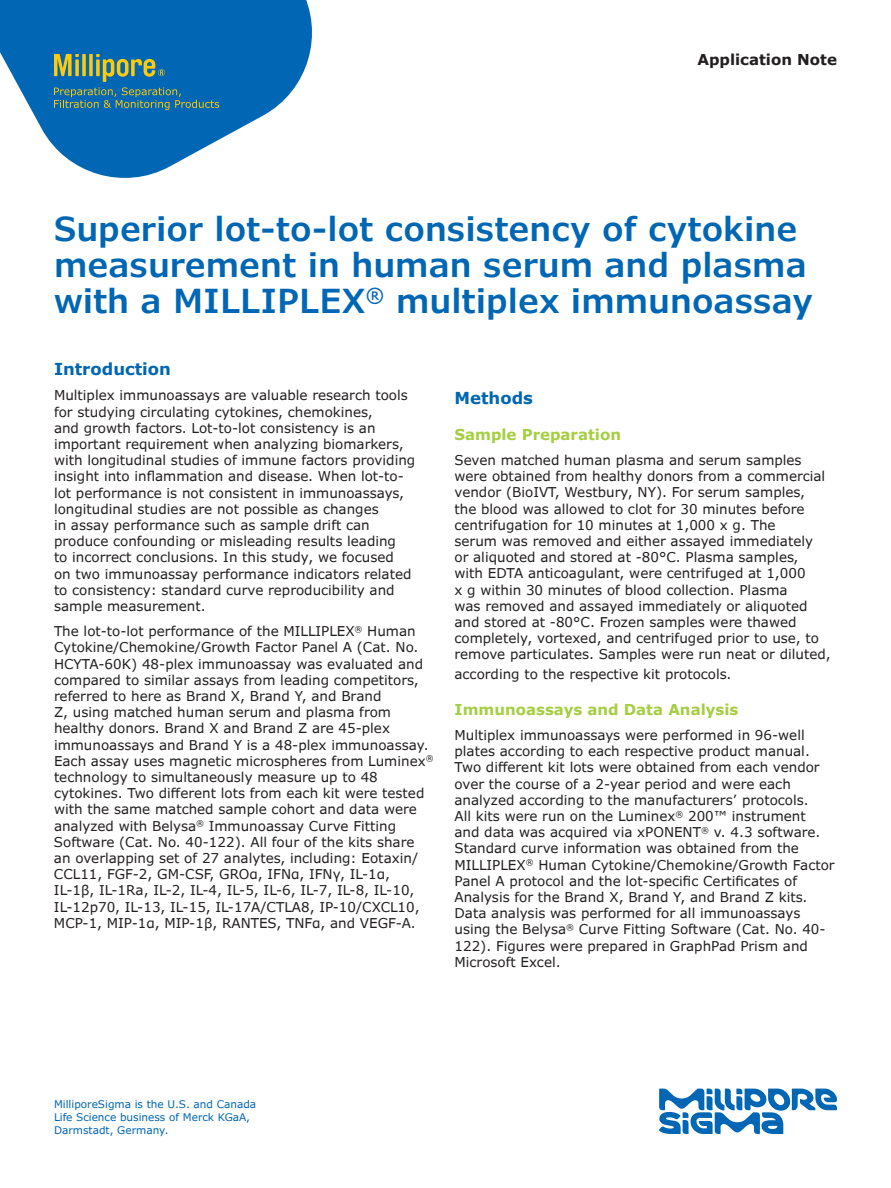
<style>
.page{position:relative;width:891px;height:1188px;background:#fff}
.page>*{position:absolute;margin:0;border:0;box-sizing:border-box;transform-origin:0 0}
.t1{font:600 33px/36px "Verdana Pro";color:#0166b3}
.t2{font:700 16.5px "Verdana Pro";color:#0166b3}
.t3{font:700 15px "Verdana Pro";color:#a5ce43}
.t4{font:700 15px "Verdana Pro";color:#231f20}
.t5{font:13.5px/16.2px "Verdana Pro";color:#231f20}
.t6{font:10.5px/12.6px "Verdana Pro";color:#0166b3}
</style>
<div class="page">
<svg style="left:0;top:0;width:312px;height:178px;fill:#0166b3"></svg>
<svg style="left:54px;top:54px;width:165px;height:56px;background:#307892"></svg>
<svg style="left:659px;top:1089px;width:178px;height:45px"></svg>
<p class="t4" style="left:697px;top:50px;width:141px">Application Note</p>
<h1 class="t1" style="left:54px;top:211px;width:761px">Superior lot-to-lot consistency of cytokine measurement in human serum and plasma with a MILLIPLEX<sup>®</sup> multiplex immunoassay</h1>
<p class="t2" style="left:54px;top:359px;width:119px">Introduction</p>
<p class="t5" style="left:54px;top:388px;width:363px">Multiplex immunoassays are valuable research tools for studying circulating cytokines, chemokines,<br>and growth factors. Lot-to-lot consistency is an important requirement when analyzing biomarkers, with longitudinal studies of immune factors providing insight into inflammation and disease. When lot-to&shy;lot performance is not consistent in immunoassays, longitudinal studies are not possible as changes<br>in assay performance such as sample drift can produce confounding or misleading results leading<br>to incorrect conclusions. In this study, we focused<br>on two immunoassay performance indicators related to consistency: standard curve reproducibility and sample measurement.</p>
<p class="t5" style="left:54px;top:623px;width:381px">The lot-to-lot performance of the MILLIPLEX<sup>®</sup> Human Cytokine/Chemokine/Growth Factor Panel A (Cat. No.<br>HCYTA-60K) 48-plex immunoassay was evaluated and compared to similar assays from leading competitors, referred to here as Brand X, Brand Y, and Brand<br>Z, using matched human serum and plasma from healthy donors. Brand X and Brand Z are 45-plex immunoassays and Brand Y is a 48-plex immunoassay.<br>Each assay uses magnetic microspheres from Luminex<sup>® </sup>technology to simultaneously measure up to 48 cytokines. Two different lots from each kit were tested with the same matched sample cohort and data were analyzed with Belysa<sup>®</sup> Immunoassay Curve Fitting Software (Cat. No. 40-122). All four of the kits share an overlapping set of 27 analytes, including: Eotaxin/ CCL11, FGF-2, GM-CSF, GROα, IFNα, IFNγ, IL-1α, IL-1β, IL-1Ra, IL-2, IL-4, IL-5, IL-6, IL-7, IL-8, IL-10, IL-12p70, IL-13, IL-15, IL-17A/CTLA8, IP-10/CXCL10, MCP-1, MIP-1α, MIP-1β, RANTES, TNFα, and VEGF-A.</p>
<p class="t2" style="left:454px;top:387px;width:80px">Methods</p>
<p class="t3" style="left:454px;top:425px;width:168px">Sample Preparation</p>
<p class="t5" style="left:454px;top:452px;width:378px">Seven matched human plasma and serum samples were obtained from healthy donors from a commercial vendor (BioIVT, Westbury, NY). For serum samples,<br>the blood was allowed to clot for 30 minutes before centrifugation for 10 minutes at 1,000 x g. The<br>serum was removed and either assayed immediately<br>or aliquoted and stored at -80°C. Plasma samples,<br>with EDTA anticoagulant, were centrifuged at 1,000<br>x g within 30 minutes of blood collection. Plasma<br>was removed and assayed immediately or aliquoted and stored at -80°C. Frozen samples were thawed completely, vortexed, and centrifuged prior to use, to remove particulates. Samples were run neat or diluted,</p>
<p class="t5" style="left:454px;top:666px;width:279px">according to the respective kit protocols.</p>
<p class="t3" style="left:454px;top:700px;width:285px">Immunoassays and Data Analysis</p>
<p class="t5" style="left:454px;top:727px;width:382px">Multiplex immunoassays were performed in 96-well plates according to each respective product manual.<br>Two different kit lots were obtained from each vendor over the course of a 2-year period and were each analyzed according to the manufacturers’ protocols.<br>All kits were run on the Luminex<sup>®</sup> 200™ instrument<br>and data was acquired via xPONENT<sup>®</sup> v. 4.3 software.<br>Standard curve information was obtained from the MILLIPLEX<sup>®</sup> Human Cytokine/Chemokine/Growth Factor Panel A protocol and the lot-specific Certificates of Analysis for the Brand X, Brand Y, and Brand Z kits.<br>Data analysis was performed for all immunoassays using the Belysa<sup>®</sup> Curve Fitting Software (Cat. No. 40- 122). Figures were prepared in GraphPad Prism and Microsoft Excel.</p>
<p class="t6" style="left:54px;top:1098px;width:204px">MilliporeSigma is the U.S. and Canada<br>Life Science business of Merck KGaA,<br>Darmstadt, Germany.</p>
</div>
